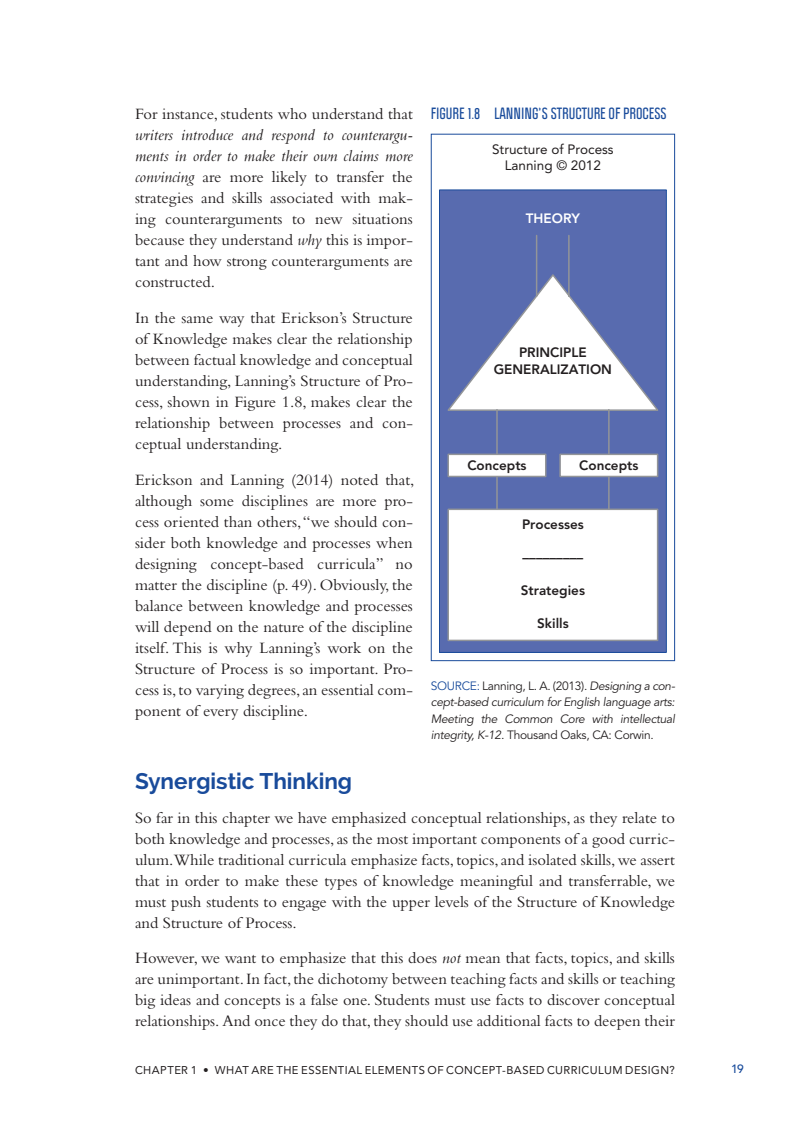
<style>
.page{position:relative;width:810px;height:1134px;background:#fff}
.page>*{position:absolute;margin:0;border:0;box-sizing:border-box;transform-origin:0 0}
.t1{font:700 22.5px "Raleway";color:#194b9b}
.T1{font:16.5px/21px "Bembo Std";color:#231f20;text-align:justify}
.FC{font:700 14.25px "Politica";color:#194b9b}
.t2{font:800 13.5px/16.5px "Avenir";color:#231f20;text-align:center}
.t3{font:13.5px/16.5px "Avenir";color:#231f20;text-align:center}
.t4{font:800 13.5px "Avenir";color:#fff}
.FSN{font:italic 12px/16.5px "Avenir LT Std";letter-spacing:-.025em;color:#231f20;text-align:justify}
.t5{font:500 12px "Avenir LT Std";color:#194b9b}
.t6{font:11.25px "Avenir LT Std";letter-spacing:.04em;color:#231f20}
.s1{font-style:italic}
.s2{font-style:normal;color:#194b9b}
.s3{font-style:normal}
</style>
<div class="page">
<div style="left:440px;top:190px;width:226px;height:462px;background:#586baf"></div>
<div style="left:439px;top:190px;width:228px;height:463px;border:1px solid #194b9b"></div>
<div style="left:447px;top:509px;width:211px;height:132px;background:#fff;border:2px solid #939598"></div>
<svg style="left:447px;top:235px;width:212px;height:276px"></svg>
<div style="left:447px;top:454px;width:99px;height:23px;background:#fff;border:2px solid #939598"></div>
<div style="left:559px;top:454px;width:99px;height:23px;background:#fff;border:2px solid #939598"></div>
<div style="left:431px;top:134px;width:244px;height:527px;border:1px solid #194b9b"></div>
<p class="T1" style="left:135px;top:103px;width:279px">For instance, students who understand that <span class="s1">writers introduce and respond to counterargu&shy;ments in order to make their own claims more convincing</span> are more likely to transfer the strategies and skills associated with mak&shy;ing counterarguments to new situations because they understand <span class="s1">why</span> this is impor&shy;tant and how strong counterarguments are constructed.</p>
<p class="T1" style="left:135px;top:307px;width:279px">In the same way that Erickson’s Structure of Knowledge makes clear the relationship between factual knowledge and conceptual understanding, Lanning’s Structure of Pro&shy;cess, shown in Figure 1.8, makes clear the relationship between processes and con&shy;ceptual understanding.</p>
<p class="T1" style="left:135px;top:469px;width:281px">Erickson and Lanning (2014) noted that, although some disciplines are more pro&shy;cess oriented than others, “we should con&shy;sider both knowledge and processes when designing concept-based curricula” no matter the discipline (p. 49). Obviously, the balance between knowledge and processes will depend on the nature of the discipline itself. This is why Lanning’s work on the Structure of Process is so important. Pro&shy;cess is, to varying degrees, an essential com&shy;ponent of every discipline.</p>
<p class="FC" style="left:431px;top:104px;width:237px">FIGURE 1.8 LANNING’S STRUCTURE OF PROCESS</p>
<p class="t3" style="left:492px;top:141px;width:123px">Structure of Process<br>Lanning © 2012</p>
<p class="t4" style="left:526px;top:211px;width:56px">THEORY</p>
<p class="t2" style="left:494px;top:344px;width:120px">PRINCIPLE<br>GENERALIZATION</p>
<p class="t2" style="left:467px;top:457px;width:61px">Concepts</p>
<p class="t2" style="left:579px;top:457px;width:61px">Concepts</p>
<p class="t2" style="left:522px;top:516px;width:63px">Processes</p>
<p class="t2" style="left:523px;top:549px;width:62px">–––––––––</p>
<p class="t2" style="left:521px;top:582px;width:66px">Strategies</p>
<p class="t2" style="left:537px;top:615px;width:33px">Skills</p>
<p class="FSN" style="left:431px;top:677px;width:246px"><span class="s2">SOURCE:</span> <span class="s3">Lanning, L. A. (2013).</span> Designing a con&shy;cept-based curriculum for English language arts:<br>Meeting the Common Core with intellectual integrity, K-12. <span class="s3">Thousand Oaks, CA: Corwin.</span></p>
<h1 class="t1" style="left:135px;top:768px;width:219px">Synergistic Thinking</h1>
<p class="T1" style="left:135px;top:807px;width:542px">So far in this chapter we have emphasized conceptual relationships, as they relate to both knowledge and processes, as the most important components of a good curric&shy;ulum.While traditional curricula emphasize facts, topics, and isolated skills, we assert that in order to make these types of knowledge meaningful and transferrable, we must push students to engage with the upper levels of the Structure of Knowledge and Structure of Process.</p>
<p class="T1" style="left:135px;top:947px;width:542px">However, we want to emphasize that this does <span class="s1">not</span> mean that facts, topics, and skills are unimportant. In fact, the dichotomy between teaching facts and skills or teaching big ideas and concepts is a false one. Students must use facts to discover conceptual relationships. And once they do that, they should use additional facts to deepen their</p>
<p class="t6" style="left:135px;top:1063px;width:542px">CHAPTER 1 • WHAT ARE THE ESSENTIAL ELEMENTS OF CONCEPT-BASED CURRICULUM DESIGN?</p>
<p class="t5" style="left:731px;top:1062px;width:14px">19</p>
</div>
